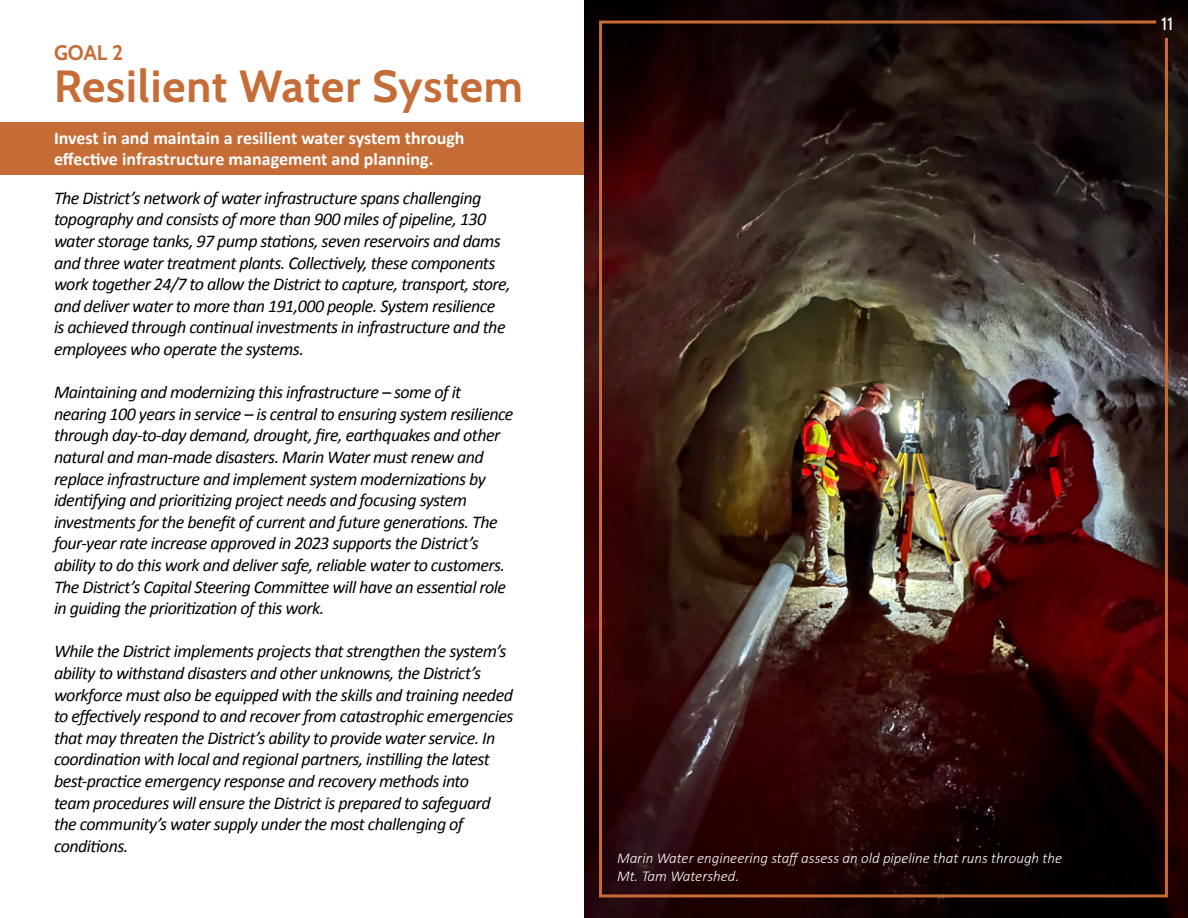
<style>
.page{position:relative;width:1188px;height:918px;background:#fff}
.page>*{position:absolute;margin:0;border:0;box-sizing:border-box;transform-origin:0 0}
.t1{font:45px "Cabin";letter-spacing:.02em;color:#c66c37}
.t2{font:21px "Cabin";color:#c66c37}
.t3{font:italic 18px/21.6px "Calibri";letter-spacing:-.03em;color:#000}
.t4{font:700 18px/21.6px "Calibri";color:#fff}
.t5{font:18px "Cabin";color:#fff}
.t6{font:italic 300 15px/18px "Calibri";color:#fff}
</style>
<div class="page">
<img style="left:583px;top:0;width:605px;height:918px">
<div style="left:0;top:123px;width:583px;height:52px;background:#c66c37"></div>
<img style="left:598px;top:19px;width:571px;height:880px">
<p class="t2" style="left:54px;top:36px;width:71px">GOAL 2</p>
<h1 class="t1" style="left:54px;top:50px;width:471px">Resilient Water System</h1>
<p class="t4" style="left:54px;top:126px;width:412px">Invest in and maintain a resilient water system through effective infrastructure management and planning.</p>
<p class="t3" style="left:54px;top:186px;width:458px">The District’s network of water infrastructure spans challenging topography and consists of more than 900 miles of pipeline, 130 water storage tanks, 97 pump stations, seven reservoirs and dams and three water treatment plants. Collectively, these components work together 24/7 to allow the District to capture, transport, store, and deliver water to more than 191,000 people. System resilience<br>is achieved through continual investments in infrastructure and the employees who operate the systems.</p>
<p class="t3" style="left:54px;top:381px;width:461px">Maintaining and modernizing this infrastructure – some of it nearing 100 years in service – is central to ensuring system resilience through day-to-day demand, drought, fire, earthquakes and other natural and man-made disasters. Marin Water must renew and replace infrastructure and implement system modernizations by identifying and prioritizing project needs and focusing system investments for the benefit of current and future generations. The four-year rate increase approved in 2023 supports the District’s ability to do this work and deliver safe, reliable water to customers.<br>The District’s Capital Steering Committee will have an essential role in guiding the prioritization of this work.</p>
<p class="t3" style="left:54px;top:640px;width:461px">While the District implements projects that strengthen the system’s ability to withstand disasters and other unknowns, the District’s workforce must also be equipped with the skills and training needed to effectively respond to and recover from catastrophic emergencies that may threaten the District’s ability to provide water service. In coordination with local and regional partners, instilling the latest best-practice emergency response and recovery methods into<br>team procedures will ensure the District is prepared to safeguard the community’s water supply under the most challenging of conditions.</p>
<p class="t6" style="left:617px;top:848px;width:447px">Marin Water engineering staff assess an old pipeline that runs through the<br>Mt. Tam Watershed.</p>
<p class="t5" style="left:1161px;top:9px;width:13px">11</p>
</div>
